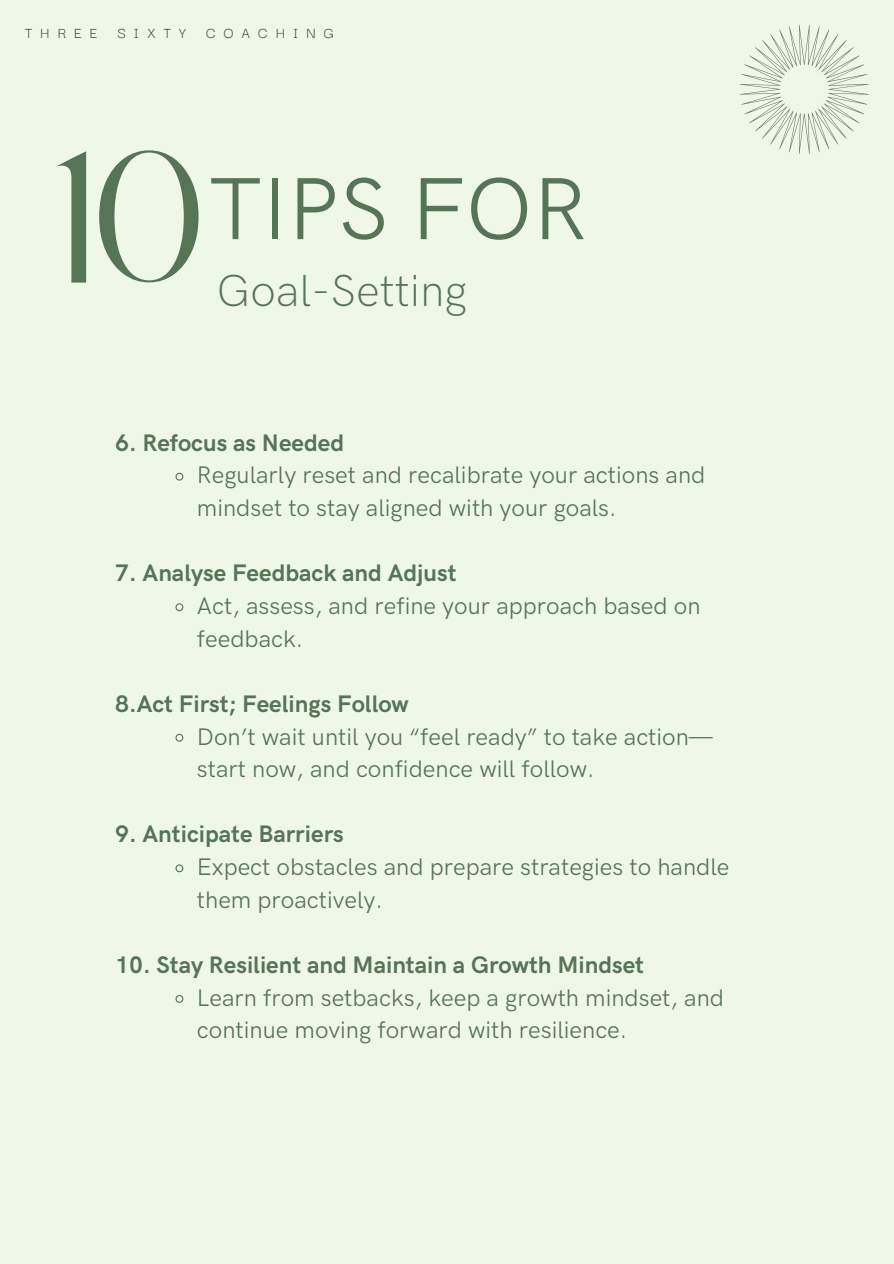
<style>
.page{position:relative;width:894px;height:1264px;background:#fff}
.page>*{position:absolute;margin:0;border:0;box-sizing:border-box;transform-origin:0 0}
.t1{font:186.15px "Brown Sugar";color:#567456}
.t2{font:88.35px "HK Grotesk Pro";color:#567456}
.t3{font:300 45px "HK Grotesk Pro";color:#567456}
.t4{font:24px/32.7px "HK Grotesk Pro";color:#567456}
.t5{font:700 24px "HK Grotesk Pro";color:#567456}
.t6{font:16.2px "Darker Grotesque";letter-spacing:.5em;color:#2f442e}
</style>
<div class="page">
<div style="left:0;top:0;width:893px;height:1263px;background:#eff8e7"></div>
<svg style="left:739px;top:25px;width:129px;height:129px"></svg>
<svg style="left:175px;top:472px;width:9px;height:9px"></svg>
<svg style="left:175px;top:603px;width:9px;height:9px"></svg>
<svg style="left:175px;top:733px;width:9px;height:9px"></svg>
<svg style="left:175px;top:864px;width:9px;height:9px"></svg>
<svg style="left:175px;top:995px;width:9px;height:8px"></svg>
<h3 class="t6" style="left:25px;top:21px;width:310px">THREE SIXTY COACHING</h3>
<p class="t1" style="left:49px;top:143px;width:157px">10</p>
<p class="t2" style="left:208px;top:160px;width:380px">TIPS FOR</p>
<p class="t3" style="left:216px;top:265px;width:252px">Goal-Setting</p>
<p class="t5" style="left:115px;top:429px;width:230px">6. Refocus as Needed</p>
<p class="t4" style="left:197px;top:460px;width:510px">Regularly reset and recalibrate your actions and mindset to stay aligned with your goals.</p>
<h3 class="t5" style="left:115px;top:559px;width:343px">7. Analyse Feedback and Adjust</h3>
<p class="t4" style="left:197px;top:590px;width:505px">Act, assess, and refine your approach based on feedback.</p>
<h3 class="t5" style="left:115px;top:690px;width:295px">8.Act First; Feelings Follow</h3>
<p class="t4" style="left:197px;top:721px;width:517px">Don’t wait until you “feel ready” to take action— start now, and confidence will follow.</p>
<h3 class="t5" style="left:115px;top:820px;width:230px">9. Anticipate Barriers</h3>
<p class="t4" style="left:197px;top:851px;width:534px">Expect obstacles and prepare strategies to handle them proactively.</p>
<h3 class="t5" style="left:115px;top:951px;width:530px">10. Stay Resilient and Maintain a Growth Mindset</h3>
<p class="t4" style="left:197px;top:982px;width:528px">Learn from setbacks, keep a growth mindset, and continue moving forward with resilience.</p>
</div>
